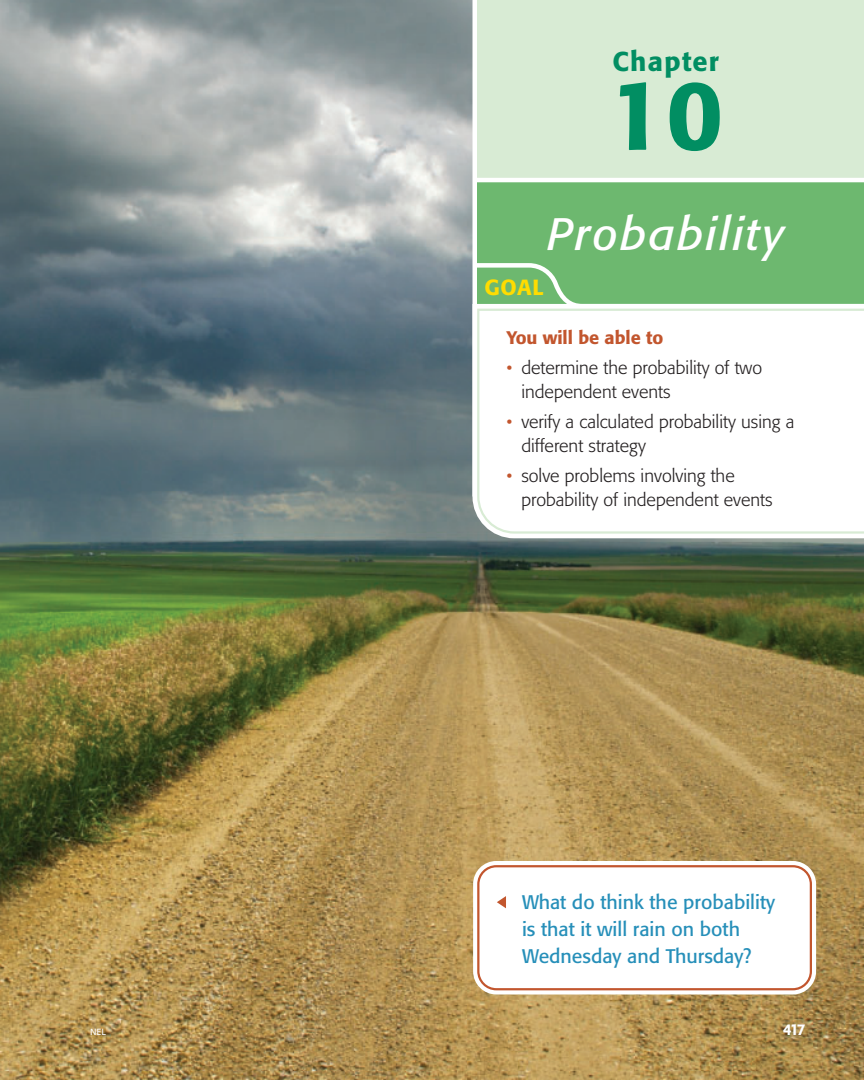
<style>
.page{position:relative;width:864px;height:1080px;background:#fff}
.page>*{position:absolute;margin:0;border:0;box-sizing:border-box;transform-origin:0 0}
.t1{font:500 97.5px "Formata";color:#018e62}
.t2{font:italic 45px "Formata";letter-spacing:.05em;color:#fff}
.t3{font:500 27px "Formata";letter-spacing:.05em;color:#018e62}
.t4{font:500 21.75px "Formata";color:#ffdc01}
.t5{font:19.5px/27px "Formata";color:#268fb9}
.t6{font:300 18px/24px "Formata";color:#231f20}
.t7{font:500 18px "Formata";color:#c2562e}
.t8{font:700 16.5px "Agenda";color:#fff}
.t9{font:9px "Frutiger";color:#fff}
.s1{color:#c2562e}
</style>
<div class="page">
<img style="left:0;top:0;width:864px;height:1080px">
<h3 class="t3" style="left:613px;top:49px;width:108px">Chapter</h3>
<h1 class="t1" style="left:609px;top:72px;width:116px">10</h1>
<h2 class="t2" style="left:547px;top:214px;width:239px">Probability</h2>
<p class="t4" style="left:484px;top:277px;width:61px">GOAL</p>
<p class="t7" style="left:506px;top:330px;width:159px">You will be able to</p>
<p class="t6" style="left:521px;top:357px;width:242px;text-indent:-15px"><span class="s1">•</span> determine the probability of two independent events</p>
<p class="t6" style="left:521px;top:411px;width:275px;text-indent:-15px"><span class="s1">•</span> verify a calculated probability using a different strategy</p>
<p class="t6" style="left:521px;top:465px;width:253px;text-indent:-15px"><span class="s1">•</span> solve problems involving the probability of independent events</p>
<p class="t5" style="left:522px;top:890px;width:255px">What do think the probability is that it will rain on both<br>Wednesday and Thursday?</p>
<p class="t9" style="left:90px;top:1028px;width:18px">NEL</p>
<p class="t8" style="left:783px;top:1023px;width:24px">417</p>
</div>
